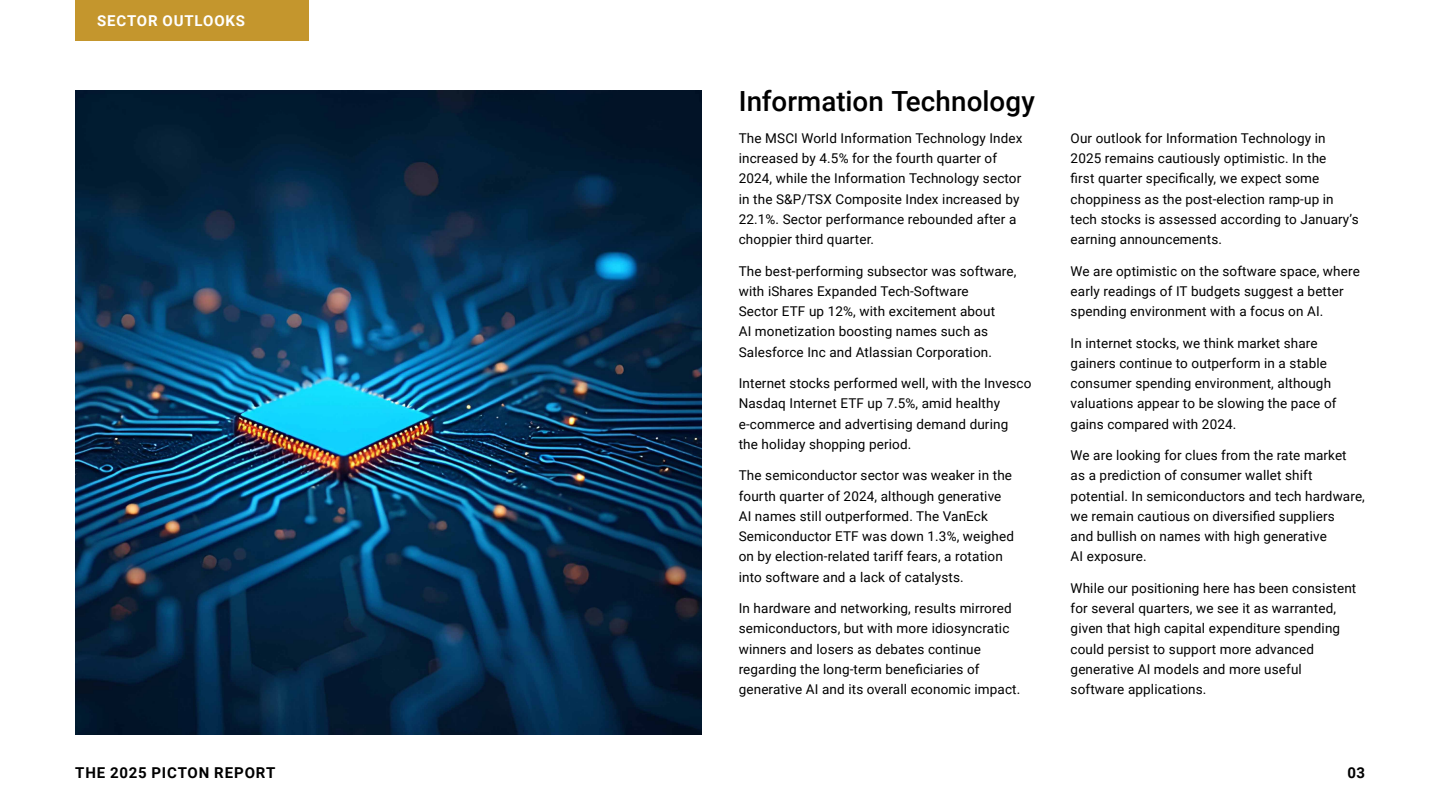
<style>
.page{position:relative;width:1440px;height:810px;background:#fff}
.page>*{position:absolute;margin:0;border:0;box-sizing:border-box;transform-origin:0 0}
.t1{font:500 27.75px "Roboto";color:#000}
.t2{font:700 15px "Roboto";letter-spacing:.055em;color:#000}
.t3{font:700 15px "Roboto";letter-spacing:.055em;color:#fff}
.t4{font:13.5px/20.2px "Roboto";letter-spacing:.01em;color:#000}
</style>
<div class="page">
<img style="left:75px;top:90px;width:626px;height:645px">
<div style="left:75px;top:0;width:233px;height:40px;background:#c4962d"></div>
<p class="t3" style="left:97px;top:10px;width:149px">SECTOR OUTLOOKS</p>
<h1 class="t1" style="left:739px;top:82px;width:298px">Information Technology</h1>
<p class="t4" style="left:739px;top:127px;width:285px">The MSCI World Information Technology Index increased by 4.5% for the fourth quarter of 2024, while the Information Technology sector in the S&amp;P/TSX Composite Index increased by 22.1%. Sector performance rebounded after a choppier third quarter.</p>
<p class="t4" style="left:739px;top:260px;width:279px">The best-performing subsector was software, with iShares Expanded Tech-Software<br>Sector ETF up 12%, with excitement about<br>AI monetization boosting names such as Salesforce Inc and Atlassian Corporation.</p>
<p class="t4" style="left:739px;top:373px;width:294px">Internet stocks performed well, with the Invesco Nasdaq Internet ETF up 7.5%, amid healthy e-commerce and advertising demand during<br>the holiday shopping period.</p>
<p class="t4" style="left:739px;top:465px;width:277px">The semiconductor sector was weaker in the fourth quarter of 2024, although generative AI names still outperformed. The VanEck Semiconductor ETF was down 1.3%, weighed on by election-related tariff fears, a rotation into software and a lack of catalysts.</p>
<p class="t4" style="left:739px;top:598px;width:283px">In hardware and networking, results mirrored semiconductors, but with more idiosyncratic winners and losers as debates continue regarding the long-term beneficiaries of generative AI and its overall economic impact.</p>
<p class="t4" style="left:1071px;top:127px;width:290px">Our outlook for Information Technology in 2025 remains cautiously optimistic. In the<br>first quarter specifically, we expect some choppiness as the post-election ramp-up in tech stocks is assessed according to January’s earning announcements.</p>
<p class="t4" style="left:1071px;top:260px;width:291px">We are optimistic on the software space, where early readings of IT budgets suggest a better spending environment with a focus on AI.</p>
<p class="t4" style="left:1071px;top:332px;width:267px">In internet stocks, we think market share gainers continue to outperform in a stable consumer spending environment, although valuations appear to be slowing the pace of gains compared with 2024.</p>
<p class="t4" style="left:1071px;top:445px;width:296px">We are looking for clues from the rate market<br>as a prediction of consumer wallet shift potential. In semiconductors and tech hardware, we remain cautious on diversified suppliers<br>and bullish on names with high generative<br>AI exposure.</p>
<p class="t4" style="left:1071px;top:577px;width:287px">While our positioning here has been consistent for several quarters, we see it as warranted, given that high capital expenditure spending could persist to support more advanced generative AI models and more useful software applications.</p>
<p class="t2" style="left:75px;top:762px;width:202px">THE 2025 PICTON REPORT</p>
<p class="t2" style="left:1348px;top:762px;width:19px">03</p>
</div>
